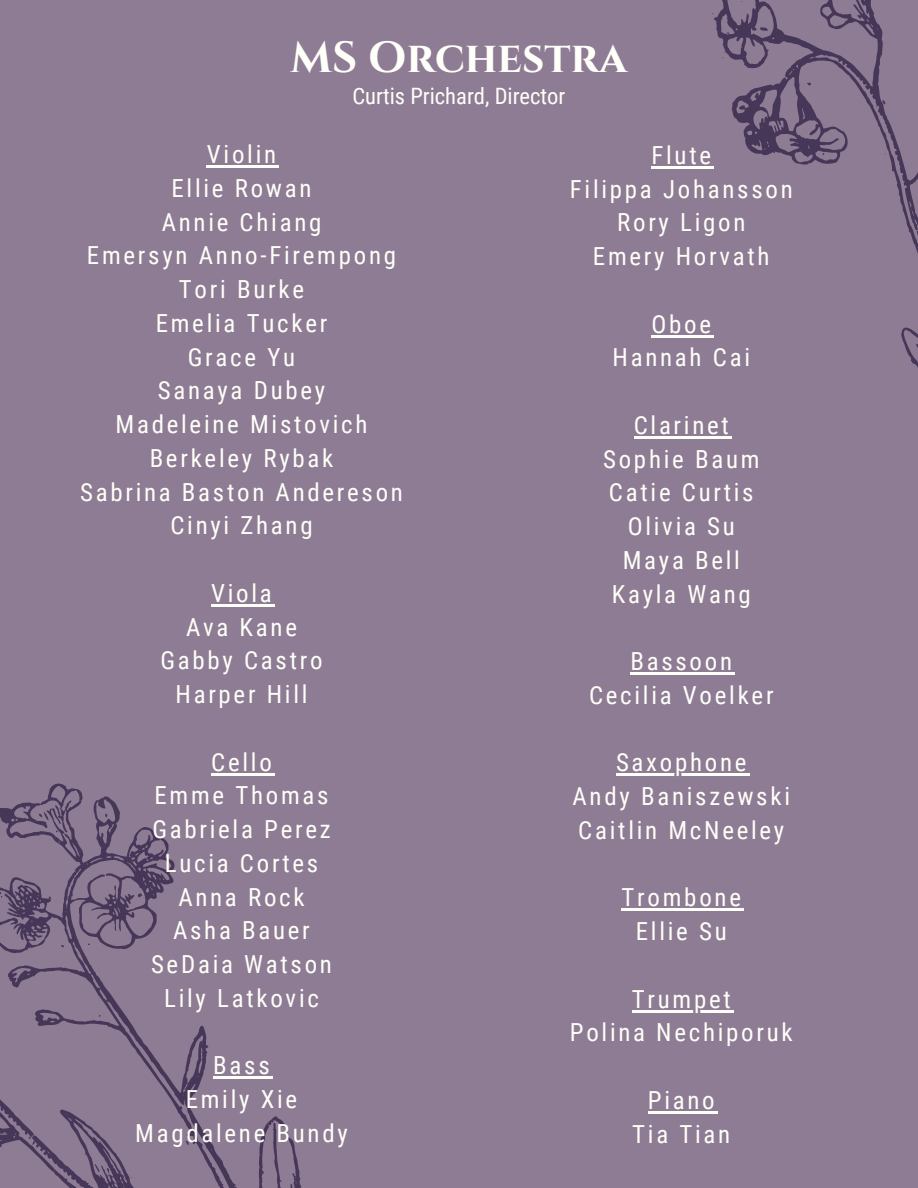
<style>
.page{position:relative;width:918px;height:1188px;background:#8e7c94}
.page>*{position:absolute;margin:0;border:0;box-sizing:border-box;transform-origin:0 0}
.t1{font:700 43.65px "Cinzel";color:#fffff9}
.t2{font:24.9px "Roboto Condensed";letter-spacing:.11em;color:#fffff9}
.t3{font:22.5px "Roboto Condensed";color:#fffff9}
</style>
<div class="page">
<svg style="left:708px;top:0;width:210px;height:776px"></svg>
<svg style="left:722px;top:52px;width:3px;height:7px"></svg>
<svg style="left:0;top:606px;width:302px;height:582px"></svg>
<hr style="left:652px;top:166px;width:62px;height:2px;background:#fffff9">
<hr style="left:652px;top:335px;width:62px;height:2px;background:#fffff9">
<hr style="left:634px;top:436px;width:98px;height:2px;background:#fffff9">
<hr style="left:630px;top:672px;width:105px;height:3px;background:#fffff9">
<hr style="left:616px;top:774px;width:133px;height:2px;background:#fffff9">
<hr style="left:622px;top:909px;width:122px;height:2px;background:#fffff9">
<hr style="left:632px;top:1010px;width:102px;height:2px;background:#fffff9">
<hr style="left:648px;top:1111px;width:70px;height:2px;background:#fffff9">
<hr style="left:207px;top:165px;width:72px;height:3px;background:#fffff9">
<hr style="left:211px;top:604px;width:64px;height:2px;background:#fffff9">
<hr style="left:211px;top:773px;width:64px;height:2px;background:#fffff9">
<hr style="left:213px;top:1077px;width:59px;height:2px;background:#fffff9">
<p class="t1" style="left:291px;top:30px;width:338px">MS Orchestra</p>
<p class="t3" style="left:352px;top:83px;width:214px">Curtis Prichard, Director</p>
<p class="t2" style="left:207px;top:140px;width:71px">Violin</p>
<p class="t2" style="left:172px;top:174px;width:142px">Ellie Rowan</p>
<p class="t2" style="left:162px;top:208px;width:161px">Annie Chiang</p>
<p class="t2" style="left:87px;top:241px;width:311px">Emersyn Anno-Firempong</p>
<p class="t2" style="left:179px;top:275px;width:127px">Tori Burke</p>
<p class="t2" style="left:156px;top:309px;width:173px">Emelia Tucker</p>
<p class="t2" style="left:188px;top:343px;width:109px">Grace Yu</p>
<p class="t2" style="left:158px;top:376px;width:169px">Sanaya Dubey</p>
<p class="t2" style="left:116px;top:410px;width:254px">Madeleine Mistovich</p>
<p class="t2" style="left:150px;top:444px;width:185px">Berkeley Rybak</p>
<p class="t2" style="left:80px;top:478px;width:324px">Sabrina Baston Andereson</p>
<p class="t2" style="left:170px;top:511px;width:144px">Cinyi Zhang</p>
<p class="t2" style="left:211px;top:579px;width:62px">Viola</p>
<p class="t2" style="left:186px;top:613px;width:112px">Ava Kane</p>
<p class="t2" style="left:160px;top:646px;width:164px">Gabby Castro</p>
<p class="t2" style="left:175px;top:680px;width:134px">Harper Hill</p>
<p class="t2" style="left:211px;top:748px;width:62px">Cello</p>
<p class="t2" style="left:155px;top:781px;width:176px">Emme Thomas</p>
<p class="t2" style="left:152px;top:815px;width:180px">Gabriela Perez</p>
<p class="t2" style="left:165px;top:849px;width:155px">Lucia Cortes</p>
<p class="t2" style="left:178px;top:883px;width:128px">Anna Rock</p>
<p class="t2" style="left:173px;top:916px;width:138px">Asha Bauer</p>
<p class="t2" style="left:151px;top:950px;width:182px">SeDaia Watson</p>
<p class="t2" style="left:164px;top:984px;width:156px">Lily Latkovic</p>
<p class="t2" style="left:213px;top:1051px;width:58px">Bass</p>
<p class="t2" style="left:186px;top:1085px;width:113px">Emily Xie</p>
<p class="t2" style="left:135px;top:1119px;width:214px">Magdalene Bundy</p>
<p class="t2" style="left:652px;top:141px;width:61px">Flute</p>
<p class="t2" style="left:570px;top:175px;width:224px">Filippa Johansson</p>
<p class="t2" style="left:617px;top:208px;width:130px">Rory Ligon</p>
<p class="t2" style="left:593px;top:242px;width:178px">Emery Horvath</p>
<p class="t2" style="left:652px;top:310px;width:61px">Oboe</p>
<p class="t2" style="left:613px;top:343px;width:139px">Hannah Cai</p>
<p class="t2" style="left:634px;top:411px;width:97px">Clarinet</p>
<p class="t2" style="left:603px;top:445px;width:158px">Sophie Baum</p>
<p class="t2" style="left:609px;top:478px;width:146px">Catie Curtis</p>
<p class="t2" style="left:628px;top:512px;width:109px">Olivia Su</p>
<p class="t2" style="left:623px;top:546px;width:119px">Maya Bell</p>
<p class="t2" style="left:612px;top:580px;width:141px">Kayla Wang</p>
<p class="t2" style="left:630px;top:647px;width:103px">Bassoon</p>
<p class="t2" style="left:589px;top:681px;width:186px">Cecilia Voelker</p>
<p class="t2" style="left:616px;top:748px;width:132px">Saxophone</p>
<p class="t2" style="left:573px;top:782px;width:219px">Andy Baniszewski</p>
<p class="t2" style="left:578px;top:816px;width:208px">Caitlin McNeeley</p>
<p class="t2" style="left:622px;top:883px;width:121px">Trombone</p>
<p class="t2" style="left:636px;top:917px;width:92px">Ellie Su</p>
<p class="t2" style="left:632px;top:985px;width:101px">Trumpet</p>
<p class="t2" style="left:570px;top:1018px;width:225px">Polina Nechiporuk</p>
<p class="t2" style="left:648px;top:1086px;width:68px">Piano</p>
<p class="t2" style="left:632px;top:1120px;width:100px">Tia Tian</p>
</div>
